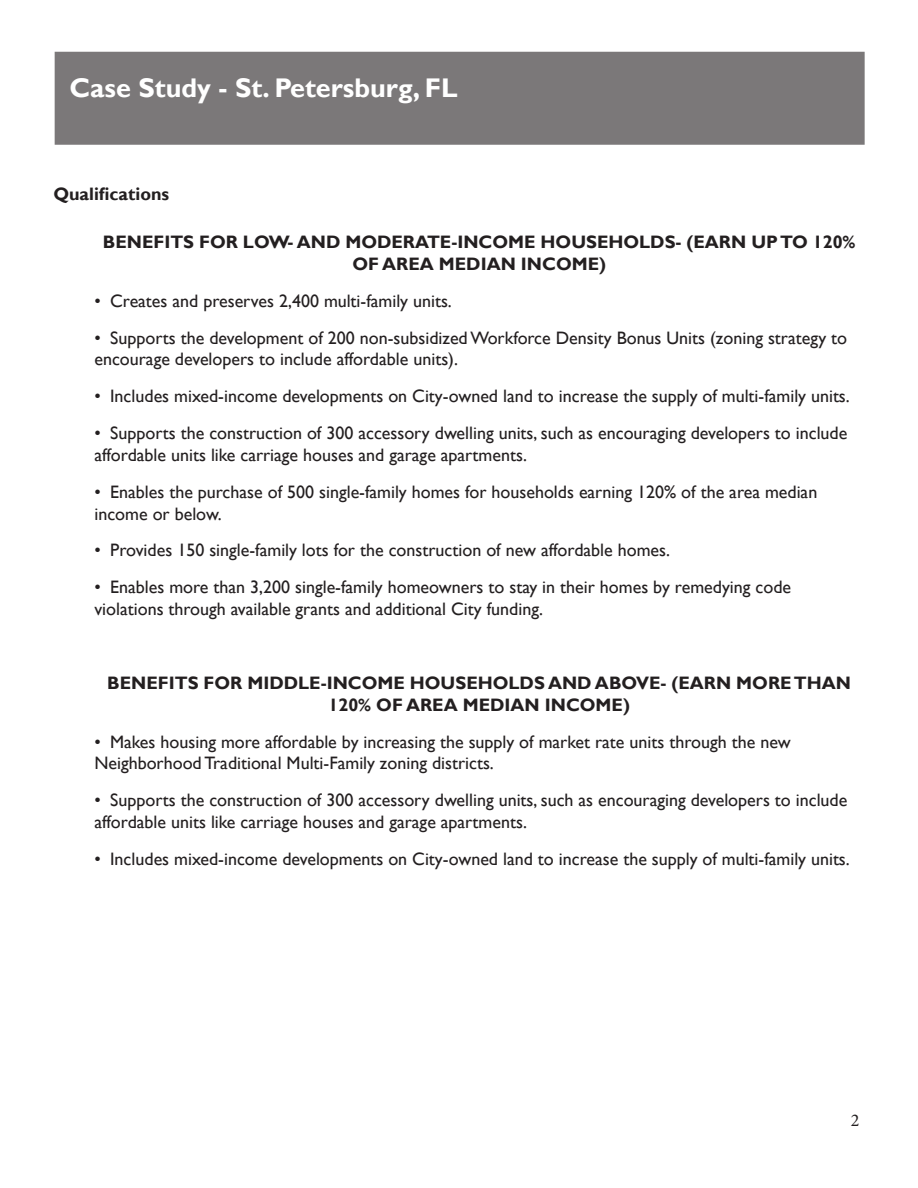
<style>
.page{position:relative;width:918px;height:1188px;background:#fff}
.page>*{position:absolute;margin:0;border:0;box-sizing:border-box;transform-origin:0 0}
.t1{font:700 27px "Gill Sans";color:#fff}
.t2{font:18px/21.6px "Gill Sans";color:#231f20}
.t3{font:700 18px/21.6px "Gill Sans";color:#231f20;text-align:center}
.t4{font:18px "Minion Pro";color:#231f20}
</style>
<div class="page">
<div style="left:55px;top:52px;width:809px;height:92px;background:#7b7879"></div>
<p class="t1" style="left:69px;top:72px;width:390px">Case Study - St. Petersburg, FL</p>
<p class="t3" style="left:53px;top:183px;width:117px">Qualifications</p>
<p class="t3" style="left:103px;top:232px;width:754px">BENEFITS FOR LOW- AND MODERATE-INCOME HOUSEHOLDS- (EARN UP TO 120%<br>OF AREA MEDIAN INCOME)</p>
<p class="t2" style="left:94px;top:290px;width:359px">• Creates and preserves 2,400 multi-family units.</p>
<p class="t2" style="left:94px;top:327px;width:754px">• Supports the development of 200 non-subsidized Workforce Density Bonus Units (zoning strategy to encourage developers to include affordable units).</p>
<p class="t2" style="left:94px;top:386px;width:757px">• Includes mixed-income developments on City-owned land to increase the supply of multi-family units.</p>
<p class="t2" style="left:94px;top:423px;width:755px">• Supports the construction of 300 accessory dwelling units, such as encouraging developers to include affordable units like carriage houses and garage apartments.</p>
<p class="t2" style="left:94px;top:481px;width:724px">• Enables the purchase of 500 single-family homes for households earning 120% of the area median income or below.</p>
<p class="t2" style="left:94px;top:540px;width:577px">• Provides 150 single-family lots for the construction of new affordable homes.</p>
<p class="t2" style="left:94px;top:577px;width:698px">• Enables more than 3,200 single-family homeowners to stay in their homes by remedying code violations through available grants and additional City funding.</p>
<p class="t3" style="left:107px;top:673px;width:745px">BENEFITS FOR MIDDLE-INCOME HOUSEHOLDS AND ABOVE- (EARN MORE THAN<br>120% OF AREA MEDIAN INCOME)</p>
<p class="t2" style="left:94px;top:731px;width:698px">• Makes housing more affordable by increasing the supply of market rate units through the new<br>Neighborhood Traditional Multi-Family zoning districts.</p>
<p class="t2" style="left:94px;top:790px;width:755px">• Supports the construction of 300 accessory dwelling units, such as encouraging developers to include affordable units like carriage houses and garage apartments.</p>
<p class="t2" style="left:94px;top:848px;width:757px">• Includes mixed-income developments on City-owned land to increase the supply of multi-family units.</p>
<p class="t4" style="left:851px;top:1108px;width:10px">2</p>
</div>
